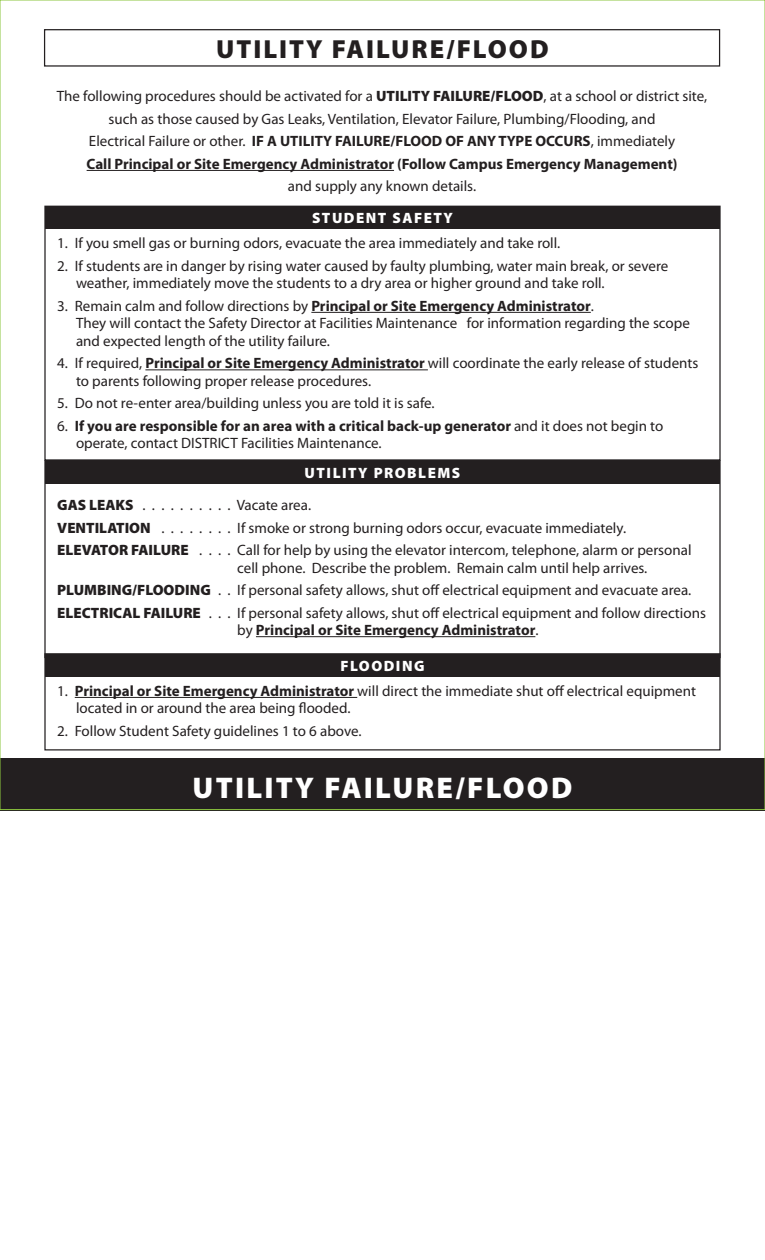
<style>
.page{position:relative;width:765px;height:1260px;background:#fff}
.page>*{position:absolute;margin:0;border:0;box-sizing:border-box;transform-origin:0 0}
.t1{font:900 30px "Myriad Pro";letter-spacing:.075em;color:#fff}
.t2{font:900 26.25px "Myriad Pro";letter-spacing:.075em;color:#231f20}
.t3{font:15px/22.5px "Myriad Pro";color:#231f20}
.t4{font:700 15px "Myriad Pro";color:#231f20}
.t5{font:900 15px "Myriad Pro";letter-spacing:.1em;color:#fff}
.s1{font-weight:900}
.s2{font-weight:700}
.s3{font-weight:900;color:#fff}
.s4{font-weight:400}
</style>
<div class="page">
<div style="left:0;top:758px;width:765px;height:53px;background:#231f20"></div>
<hr style="left:87px;top:170px;width:307px;height:1px;background:#231f20">
<div style="left:44px;top:29px;width:676px;height:38px;border:1px solid #231f20"></div>
<div style="left:45px;top:206px;width:675px;height:23px;background:#231f20"></div>
<hr style="left:311px;top:312px;width:280px;height:1px;background:#231f20">
<hr style="left:145px;top:369px;width:283px;height:1px;background:#231f20">
<div style="left:44px;top:653px;width:677px;height:98px;border:1px solid #231f20"></div>
<div style="left:45px;top:654px;width:675px;height:23px;background:#231f20"></div>
<hr style="left:75px;top:697px;width:282px;height:1px;background:#231f20">
<div style="left:44px;top:460px;width:677px;height:198px;border:1px solid #231f20"></div>
<div style="left:45px;top:461px;width:675px;height:22px;background:#231f20"></div>
<hr style="left:256px;top:636px;width:279px;height:1px;background:#231f20">
<h2 class="t2" style="left:216px;top:32px;width:334px">UTILITY FAILURE/FLOOD</h2>
<p class="t3" style="left:57px;top:85px;width:652px;text-align:center">The following procedures should be activated for a <span class="s1">UTILITY FAILURE/FLOOD</span>, at a school or district site, such as those caused by Gas Leaks, Ventilation, Elevator Failure, Plumbing/Flooding, and<br>Electrical Failure or other. <span class="s2">IF A UTILITY FAILURE/FLOOD OF ANY TYPE OCCURS</span>, immediately<br><span class="s2">Call Principal or Site Emergency Administrator (Follow Campus Emergency Management)</span></p>
<p class="t3" style="left:288px;top:175px;width:190px">and supply any known details.</p>
<p class="t5" style="left:312px;top:208px;width:142px">STUDENT SAFETY</p>
<p class="t3" style="left:57px;top:232px;width:505px">1. If you smell gas or burning odors, evacuate the area immediately and take roll.</p>
<p class="t3" style="left:76px;top:257px;width:594px;line-height:17.5px;text-indent:-19px">2. If students are in danger by rising water caused by faulty plumbing, water main break, or severe weather, immediately move the students to a dry area or higher ground and take roll.</p>
<p class="t3" style="left:76px;top:297px;width:615px;line-height:17.5px;text-indent:-19px">3. Remain calm and follow directions by <span class="s2">Principal or Site Emergency Administrator</span>.<br>They will contact the Safety Director at Facilities Maintenance for information regarding the scope and expected length of the utility failure.</p>
<p class="t3" style="left:76px;top:354px;width:624px;line-height:17.5px;text-indent:-19px">4. If required, <span class="s2">Principal or Site Emergency Administrator</span> will coordinate the early release of students to parents following proper release procedures.</p>
<p class="t3" style="left:57px;top:392px;width:379px">5. Do not re-enter area/building unless you are told it is safe.</p>
<p class="t3" style="left:76px;top:417px;width:589px;line-height:17.5px;text-indent:-19px">6. <span class="s2">If you are responsible for an area with a critical back-up generator</span> and it does not begin to operate, contact DISTRICT Facilities Maintenance.</p>
<p class="t3" style="left:57px;top:456px;width:405px;line-height:32.5px;text-indent:247px"><span class="s3">UTILITY PROBLEMS<br></span><span class="s1">GAS LEAKS</span> . . . . . . . . . . Vacate area.</p>
<p class="t3" style="left:57px;top:516px;width:636px"><span class="s1">VENTILATION</span> . . . . . . . . If smoke or strong burning odors occur, evacuate immediately.<br><span class="s1">ELEVATOR FAILURE</span> . . . . Call for help by using the elevator intercom, telephone, alarm or personal</p>
<p class="t3" style="left:57px;top:556px;width:650px;text-indent:180px">cell phone. Describe the problem. Remain calm until help arrives.<br><span class="s1">PLUMBING/FLOODING</span> . . If personal safety allows, shut off electrical equipment and evacuate area.<br><span class="s1">ELECTRICAL FAILURE</span> . . . If personal safety allows, shut off electrical equipment and follow directions</p>
<p class="t4" style="left:237px;top:620px;width:303px"><span class="s4">by</span> Principal or Site Emergency Administrator<span class="s4">.</span></p>
<p class="t5" style="left:340px;top:656px;width:86px">FLOODING</p>
<p class="t3" style="left:76px;top:682px;width:622px;line-height:17.5px;text-indent:-19px">1. <span class="s2">Principal or Site Emergency Administrator</span> will direct the immediate shut off electrical equipment located in or around the area being flooded.</p>
<p class="t3" style="left:57px;top:719px;width:306px">2. Follow Student Safety guidelines 1 to 6 above.</p>
<h1 class="t1" style="left:193px;top:768px;width:381px">UTILITY FAILURE/FLOOD</h1>
</div>
